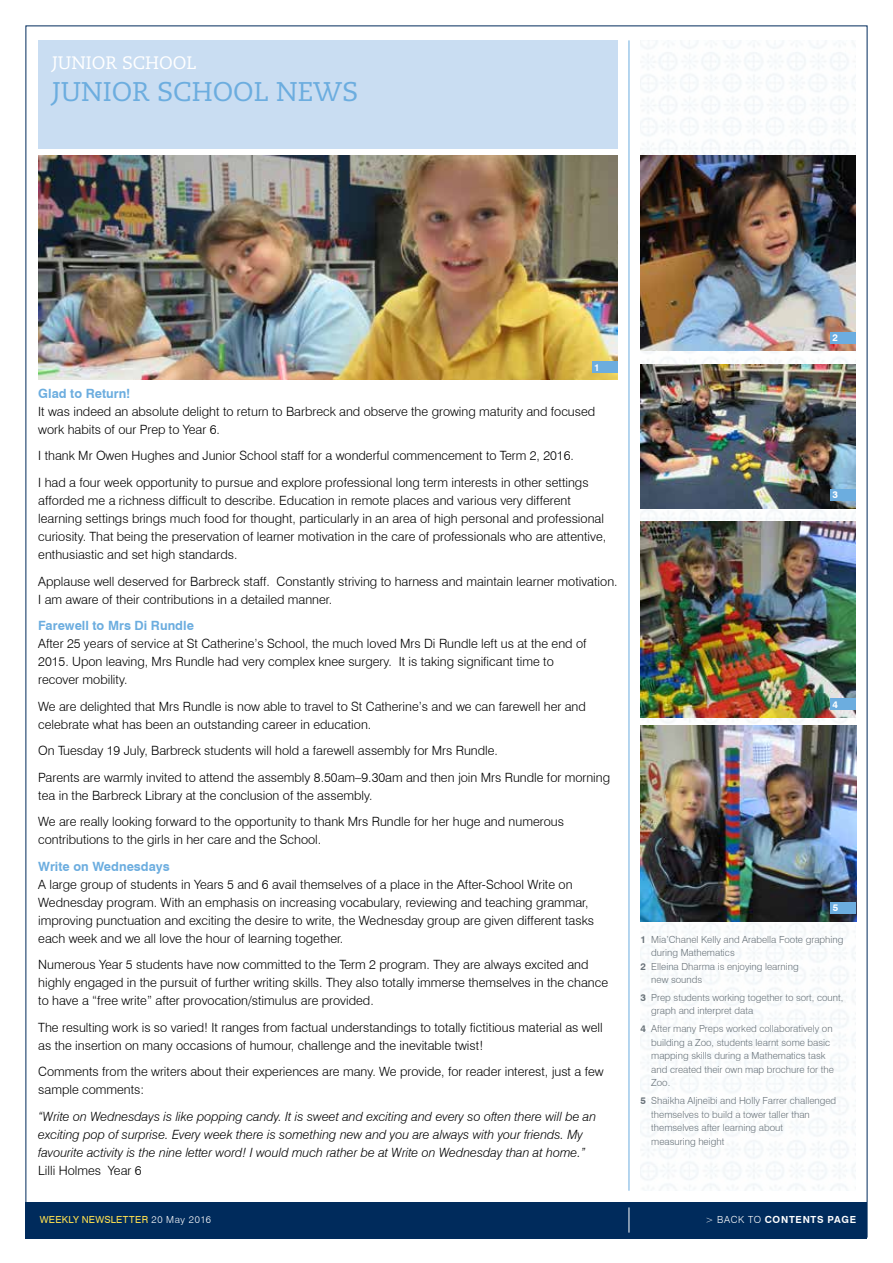
<style>
.page{position:relative;width:893px;height:1263px;background:#fff}
.page>*{position:absolute;margin:0;border:0;box-sizing:border-box;transform-origin:0 0}
.t1{font:27px "Caecilia LT Std";color:#6caddf}
.t2{font:18px "Caecilia LT Std";color:#fff}
.t3{font:300 12.75px/18px "Swiss 721 BT";color:#000}
.t4{font:italic 300 12.75px/18px "Swiss 721 BT";color:#000}
.t5{font:700 12.75px "Swiss 721 BT";color:#6caddf}
.t6{font:300 9.75px/13.5px "Swiss 721 BT";color:#687279}
.t7{font:9.75px "Swiss 721 BT";letter-spacing:.03em;color:#ffe14f}
.t8{font:700 9.75px "Swiss 721 BT";letter-spacing:.075em;color:#fff}
.s1{font-weight:700}
.s2{font-weight:300;color:#fff}
.s3{font-weight:300}
</style>
<div class="page">
<div style="left:26px;top:1202px;width:841px;height:36px;background:#002b5c"></div>
<hr style="left:629px;top:40px;width:1px;height:1151px;background:#6caddf">
<div style="left:38px;top:40px;width:580px;height:109px;background:#c9ddf2"></div>
<img style="left:640px;top:40px;width:216px;height:1151px">
<svg style="left:629px;top:1207px;width:1px;height:25px"></svg>
<img style="left:38px;top:155px;width:580px;height:225px">
<img style="left:640px;top:155px;width:216px;height:196px">
<img style="left:640px;top:365px;width:216px;height:143px">
<img style="left:640px;top:522px;width:216px;height:195px">
<img style="left:641px;top:726px;width:215px;height:195px">
<div style="left:830px;top:332px;width:26px;height:11px;background:#6caddf"></div>
<div style="left:830px;top:489px;width:26px;height:11px;background:#6caddf"></div>
<div style="left:830px;top:699px;width:26px;height:11px;background:#6caddf"></div>
<div style="left:831px;top:902px;width:25px;height:11px;background:#6caddf"></div>
<div style="left:592px;top:361px;width:26px;height:12px;background:#6caddf"></div>
<h2 class="t2" style="left:52px;top:52px;width:146px">JUNIOR SCHOOL</h2>
<h1 class="t1" style="left:52px;top:76px;width:308px">JUNIOR SCHOOL NEWS</h1>
<p class="t8" style="left:594px;top:361px;width:7px">1</p>
<p class="t5" style="left:38px;top:386px;width:94px">Glad to Return!</p>
<p class="t3" style="left:38px;top:402px;width:558px">It was indeed an absolute delight to return to Barbreck and observe the growing maturity and focused work habits of our Prep to Year 6.</p>
<p class="t3" style="left:38px;top:442px;width:552px;line-height:26.5px">I thank Mr Owen Hughes and Junior School staff for a wonderful commencement to Term 2, 2016.<br>I had a four week opportunity to pursue and explore professional long term interests in other settings</p>
<p class="t3" style="left:38px;top:491px;width:569px">afforded me a richness difficult to describe. Education in remote places and various very different learning settings brings much food for thought, particularly in an area of high personal and professional curiosity. That being the preservation of learner motivation in the care of professionals who are attentive, enthusiastic and set high standards.</p>
<p class="t3" style="left:38px;top:572px;width:581px">Applause well deserved for Barbreck staff. Constantly striving to harness and maintain learner motivation.<br>I am aware of their contributions in a detailed manner.</p>
<p class="t5" style="left:38px;top:618px;width:157px">Farewell to Mrs Di Rundle</p>
<p class="t3" style="left:38px;top:634px;width:550px">After 25 years of service at St Catherine’s School, the much loved Mrs Di Rundle left us at the end of<br>2015. Upon leaving, Mrs Rundle had very complex knee surgery. It is taking significant time to recover mobility.</p>
<p class="t3" style="left:38px;top:697px;width:549px">We are delighted that Mrs Rundle is now able to travel to St Catherine’s and we can farewell her and celebrate what has been an outstanding career in education.</p>
<p class="t3" style="left:38px;top:737px;width:573px;line-height:26.5px">On Tuesday 19 July, Barbreck students will hold a farewell assembly for Mrs Rundle.<br>Parents are warmly invited to attend the assembly 8.50am–9.30am and then join Mrs Rundle for morning</p>
<p class="t3" style="left:38px;top:782px;width:527px;line-height:26.5px">tea in the Barbreck Library at the conclusion of the assembly.<br>We are really looking forward to the opportunity to thank Mrs Rundle for her huge and numerous</p>
<p class="t3" style="left:38px;top:830px;width:284px">contributions to the girls in her care and the School.</p>
<p class="t5" style="left:38px;top:858px;width:133px">Write on Wednesdays</p>
<p class="t3" style="left:38px;top:875px;width:557px">A large group of students in Years 5 and 6 avail themselves of a place in the After-School Write on Wednesday program. With an emphasis on increasing vocabulary, reviewing and teaching grammar, improving punctuation and exciting the desire to write, the Wednesday group are given different tasks each week and we all love the hour of learning together.</p>
<p class="t3" style="left:38px;top:955px;width:571px">Numerous Year 5 students have now committed to the Term 2 program. They are always excited and highly engaged in the pursuit of further writing skills. They also totally immerse themselves in the chance to have a “free write” after provocation/stimulus are provided.</p>
<p class="t3" style="left:38px;top:1018px;width:566px">The resulting work is so varied! It ranges from factual understandings to totally fictitious material as well as the insertion on many occasions of humour, challenge and the inevitable twist!</p>
<p class="t3" style="left:38px;top:1062px;width:567px">Comments from the writers about their experiences are many. We provide, for reader interest, just a few sample comments:</p>
<p class="t4" style="left:38px;top:1107px;width:560px">“Write on Wednesdays is like popping candy. It is sweet and exciting and every so often there will be an exciting pop of surprise. Every week there is something new and you are always with your friends. My favourite activity is the nine letter word! I would much rather be at Write on Wednesday than at home.”</p>
<p class="t3" style="left:38px;top:1161px;width:105px">Lilli Holmes Year 6</p>
<p class="t8" style="left:832px;top:332px;width:7px">2</p>
<p class="t8" style="left:832px;top:489px;width:7px">3</p>
<p class="t8" style="left:832px;top:699px;width:7px">4</p>
<p class="t8" style="left:833px;top:902px;width:7px">5</p>
<p class="t6" style="left:641px;top:932px;width:204px"><span class="s1">1</span> Mia’Chanel Kelly and Arabella Foote graphing</p>
<p class="t6" style="left:651px;top:946px;width:85px">during Mathematics</p>
<p class="t6" style="left:641px;top:959px;width:160px"><span class="s1">2</span> Elleina Dharma is enjoying learning</p>
<p class="t6" style="left:651px;top:973px;width:52px">new sounds</p>
<p class="t6" style="left:651px;top:991px;width:194px;text-indent:-11px"><span class="s1">3</span> Prep students working together to sort, count, graph and interpret data</p>
<p class="t6" style="left:651px;top:1022px;width:184px;text-indent:-11px"><span class="s1">4</span> After many Preps worked collaboratively on building a Zoo, students learnt some basic mapping skills during a Mathematics task and created their own map brochure for the Zoo.</p>
<p class="t6" style="left:651px;top:1094px;width:186px;text-indent:-11px"><span class="s1">5</span> Shaikha Aljneibi and Holly Farrer challenged themselves to build a tower taller than themselves after learning about<br>measuring height</p>
<p class="t7" style="left:40px;top:1213px;width:173px">WEEKLY NEWSLETTER <span class="s2">20 May 2016</span></p>
<p class="t8" style="left:705px;top:1213px;width:152px"><span class="s3">&gt; BACK TO</span> CONTENTS PAGE</p>
</div>
